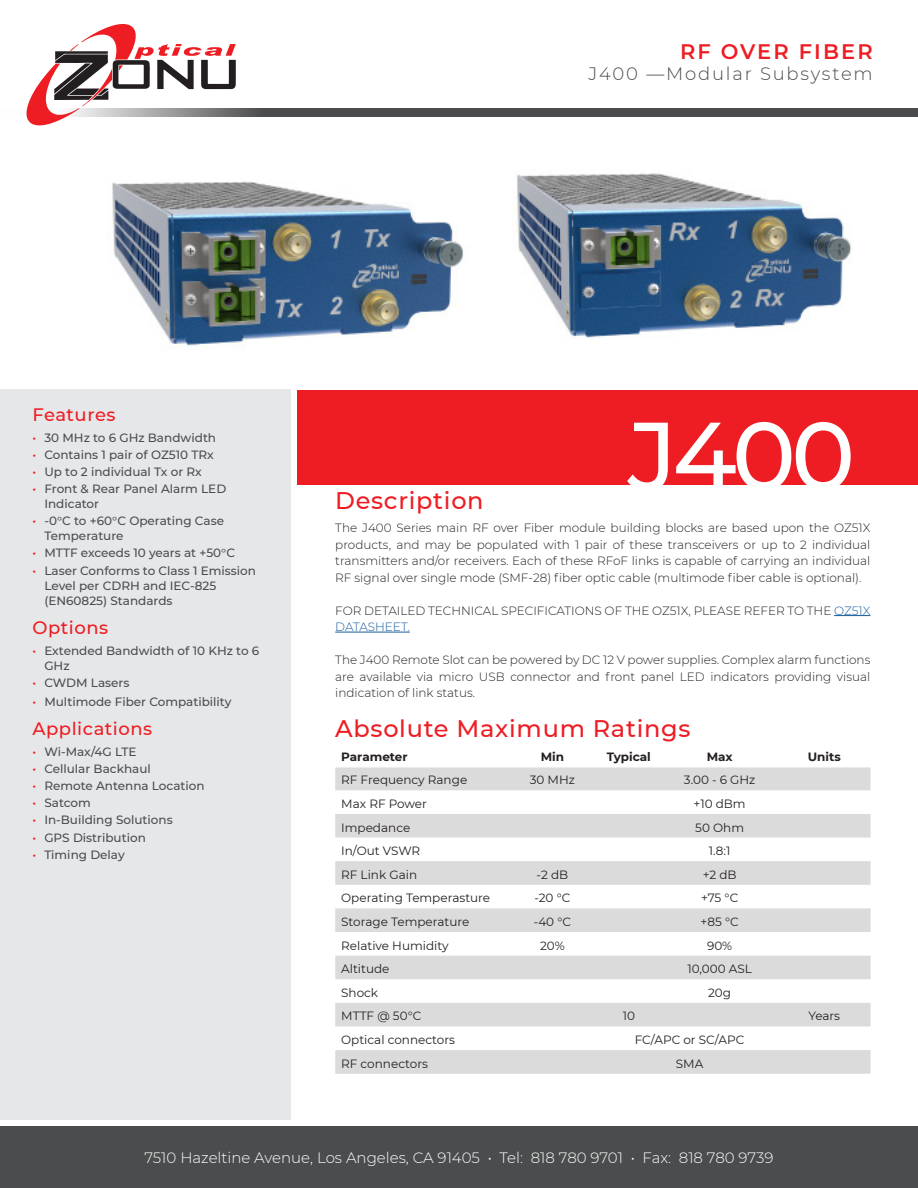
<style>
.page{position:relative;width:918px;height:1188px;background:#fff}
.page>*{position:absolute;margin:0;border:0;box-sizing:border-box;transform-origin:0 0}
.t1{font:500 96px "Montserrat";color:#fff}
.t2{font:500 24px "Montserrat";letter-spacing:.03em;color:#ee1d23}
.t3{font:600 21px "Montserrat";letter-spacing:.1em;color:#ee1d23}
.t4{font:500 18px "Montserrat";letter-spacing:.03em;color:#ee1d23}
.t5{font:300 18px "Montserrat";letter-spacing:.1em;color:#4b4c4d}
.t6{font:300 15px "Montserrat";color:#fff}
.t7{font:300 12px/16.5px "Montserrat";color:#231f20;text-align:justify}
.t8{font:500 12px/15px "Montserrat";color:#4b4c4d}
.t9{font:12px "Montserrat";color:#231f20}
.t10{font:700 12px "Montserrat";color:#231f20}
.s1{color:#ee1d23}
.s2{color:#175d9e}
</style>
<div class="page">
<div style="left:0;top:390px;width:291px;height:730px;background:#e6e7e9"></div>
<div style="left:0;top:1126px;width:918px;height:62px;background:#4b4c4d"></div>
<div style="left:0;top:108px;width:918px;height:9px;background:#4b4c4d"></div>
<div style="left:297px;top:390px;width:621px;height:94px;background:#ee1d23"></div>
<hr style="left:834px;top:615px;width:36px;height:1px;background:#175d9e">
<hr style="left:335px;top:632px;width:75px;height:1px;background:#175d9e">
<svg style="left:26px;top:24px;width:210px;height:101px"></svg>
<img style="left:112px;top:173px;width:740px;height:174px">
<svg style="left:335px;top:767px;width:536px;height:307px;fill:#dcdbdc"></svg>
<p class="t3" style="left:680px;top:36px;width:194px">RF OVER FIBER</p>
<p class="t5" style="left:588px;top:62px;width:286px">J400 —Modular Subsystem</p>
<p class="t4" style="left:32px;top:402px;width:85px">Features</p>
<p class="t8" style="left:32px;top:429px;width:185px"><span class="s1">•</span> 30 MHz to 6 GHz Bandwidth</p>
<p class="t8" style="left:32px;top:446px;width:183px"><span class="s1">•</span> Contains 1 pair of OZ510 TRx</p>
<p class="t8" style="left:32px;top:464px;width:171px"><span class="s1">•</span> Up to 2 individual Tx or Rx</p>
<p class="t8" style="left:44px;top:481px;width:183px;text-indent:-12px"><span class="s1">•</span> Front &amp; Rear Panel Alarm LED<br>Indicator</p>
<p class="t8" style="left:44px;top:513px;width:181px;text-indent:-12px"><span class="s1">•</span> -0°C to +60°C Operating Case<br>Temperature</p>
<p class="t8" style="left:32px;top:545px;width:204px"><span class="s1">•</span> MTTF exceeds 10 years at +50°C</p>
<p class="t8" style="left:44px;top:562px;width:213px;text-indent:-12px"><span class="s1">•</span> Laser Conforms to Class 1 Emission<br>Level per CDRH and IEC-825 (EN60825) Standards</p>
<p class="t4" style="left:32px;top:615px;width:77px">Options</p>
<p class="t8" style="left:44px;top:643px;width:216px;text-indent:-12px"><span class="s1">•</span> Extended Bandwidth of 10 KHz to 6<br>GHz</p>
<p class="t8" style="left:32px;top:675px;width:99px"><span class="s1">•</span> CWDM Lasers</p>
<p class="t8" style="left:32px;top:693px;width:201px"><span class="s1">•</span> Multimode Fiber Compatibility</p>
<p class="t4" style="left:32px;top:716px;width:121px">Applications</p>
<p class="t8" style="left:32px;top:744px;width:106px"><span class="s1">•</span> Wi-Max/4G LTE</p>
<p class="t8" style="left:32px;top:761px;width:120px"><span class="s1">•</span> Cellular Backhaul</p>
<p class="t8" style="left:32px;top:778px;width:174px"><span class="s1">•</span> Remote Antenna Location</p>
<p class="t8" style="left:32px;top:795px;width:60px"><span class="s1">•</span> Satcom</p>
<p class="t8" style="left:32px;top:812px;width:142px"><span class="s1">•</span> In-Building Solutions</p>
<p class="t8" style="left:32px;top:829px;width:115px"><span class="s1">•</span> GPS Distribution</p>
<p class="t8" style="left:32px;top:847px;width:94px"><span class="s1">•</span> Timing Delay</p>
<p class="t1" style="left:628px;top:389px;width:229px">J400</p>
<p class="t2" style="left:335px;top:484px;width:150px">Description</p>
<p class="t7" style="left:335px;top:519px;width:537px">The J400 Series main RF over Fiber module building blocks are based upon the OZ51X products, and may be populated with 1 pair of these transceivers or up to 2 individual transmitters and/or receivers. Each of these RFoF links is capable of carrying an individual RF signal over single mode (SMF-28) fiber optic cable (multimode fiber cable is optional).</p>
<p class="t7" style="left:335px;top:602px;width:537px">FOR DETAILED TECHNICAL SPECIFICATIONS OF THE OZ51X, PLEASE REFER TO THE <span class="s2">OZ51X<br>DATASHEET.</span></p>
<p class="t7" style="left:335px;top:651px;width:537px">The J400 Remote Slot can be powered by DC 12 V power supplies. Complex alarm functions are available via micro USB connector and front panel LED indicators providing visual indication of link status.</p>
<p class="t2" style="left:335px;top:711px;width:357px">Absolute Maximum Ratings</p>
<p class="t10" style="left:341px;top:749px;width:68px">Parameter</p>
<p class="t10" style="left:541px;top:749px;width:25px">Min</p>
<p class="t10" style="left:607px;top:749px;width:46px">Typical</p>
<p class="t10" style="left:707px;top:749px;width:28px">Max</p>
<p class="t10" style="left:808px;top:749px;width:34px">Units</p>
<p class="t9" style="left:341px;top:772px;width:128px">RF Frequency Range</p>
<p class="t9" style="left:530px;top:772px;width:47px">30 MHz</p>
<p class="t9" style="left:684px;top:772px;width:73px">3.00 - 6 GHz</p>
<p class="t9" style="left:341px;top:795px;width:87px">Max RF Power</p>
<p class="t9" style="left:694px;top:795px;width:54px">+10 dBm</p>
<p class="t9" style="left:341px;top:819px;width:70px">Impedance</p>
<p class="t9" style="left:695px;top:819px;width:50px">50 Ohm</p>
<p class="t9" style="left:341px;top:843px;width:81px">In/Out VSWR</p>
<p class="t9" style="left:709px;top:843px;width:23px">1.8:1</p>
<p class="t9" style="left:341px;top:866px;width:77px">RF Link Gain</p>
<p class="t9" style="left:537px;top:866px;width:33px">-2 dB</p>
<p class="t9" style="left:703px;top:866px;width:35px">+2 dB</p>
<p class="t9" style="left:341px;top:890px;width:150px">Operating Temperasture</p>
<p class="t9" style="left:534px;top:890px;width:38px">-20 °C</p>
<p class="t9" style="left:701px;top:890px;width:39px">+75 °C</p>
<p class="t9" style="left:341px;top:914px;width:130px">Storage Temperature</p>
<p class="t9" style="left:534px;top:914px;width:39px">-40 °C</p>
<p class="t9" style="left:701px;top:914px;width:40px">+85 °C</p>
<p class="t9" style="left:341px;top:937px;width:109px">Relative Humidity</p>
<p class="t9" style="left:540px;top:937px;width:26px">20%</p>
<p class="t9" style="left:707px;top:937px;width:27px">90%</p>
<p class="t9" style="left:341px;top:961px;width:50px">Altitude</p>
<p class="t9" style="left:687px;top:961px;width:66px">10,000 ASL</p>
<p class="t9" style="left:341px;top:984px;width:38px">Shock</p>
<p class="t9" style="left:708px;top:984px;width:24px">20g</p>
<p class="t9" style="left:341px;top:1008px;width:82px">MTTF @ 50°C</p>
<p class="t9" style="left:623px;top:1008px;width:14px">10</p>
<p class="t9" style="left:808px;top:1008px;width:33px">Years</p>
<p class="t9" style="left:341px;top:1032px;width:115px">Optical connectors</p>
<p class="t9" style="left:635px;top:1032px;width:111px">FC/APC or SC/APC</p>
<p class="t9" style="left:341px;top:1055px;width:88px">RF connectors</p>
<p class="t9" style="left:676px;top:1055px;width:29px">SMA</p>
<p class="t6" style="left:145px;top:1147px;width:630px">7510 Hazeltine Avenue, Los Angeles, CA 91405 • Tel: 818 780 9701 • Fax: 818 780 9739</p>
</div>
